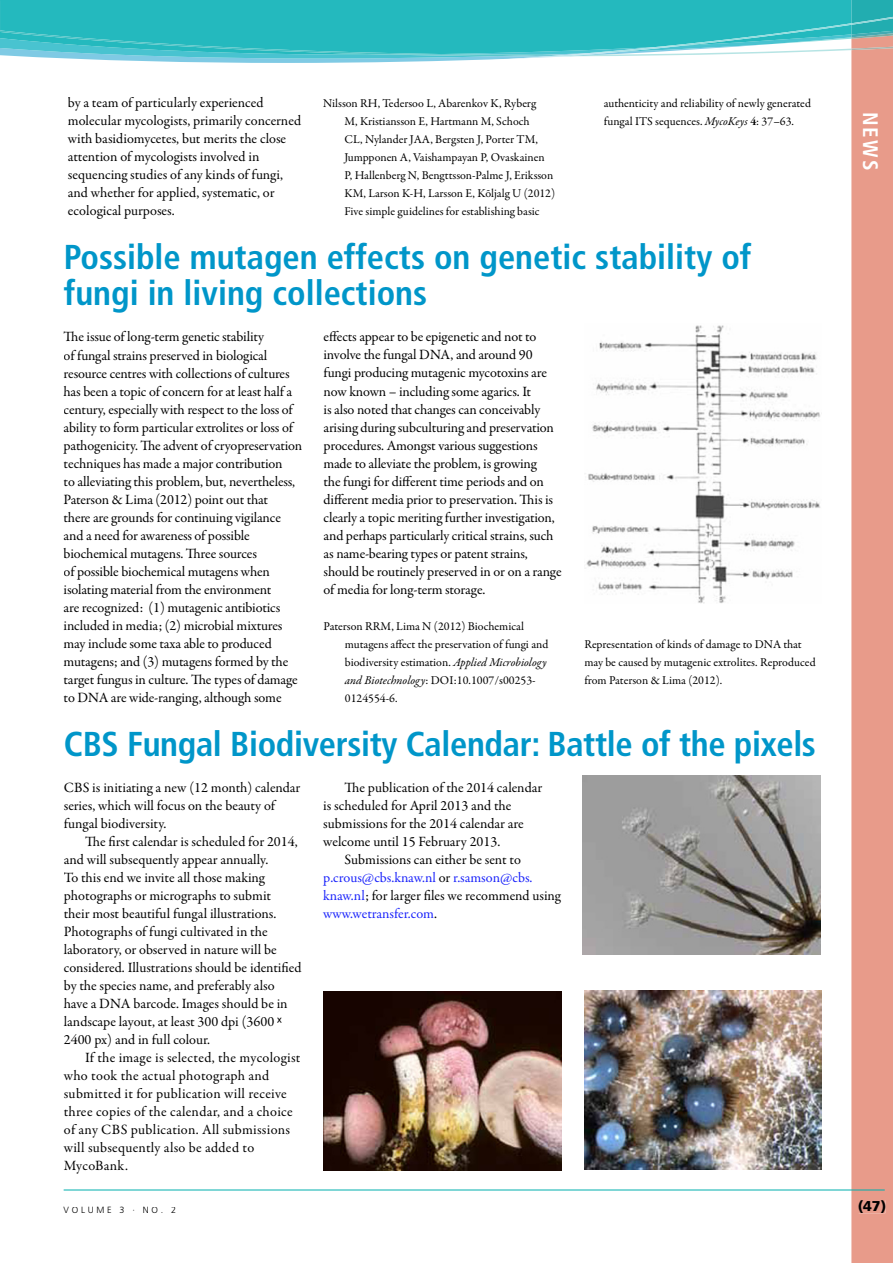
<style>
.page{position:relative;width:893px;height:1263px;background:#fff}
.page>*{position:absolute;margin:0;border:0;box-sizing:border-box;transform-origin:0 0}
.t1{font:700 condensed 34.5px/36px "Frutiger LT Std";color:#0096c9}
.t2{font:700 condensed 21px "Frutiger LT Std";color:#fff}
.t3{font:14.25px/18px "Garamond Premr Pro";letter-spacing:-.01em;color:#000}
.t4{font:14.25px/18px "Garamond Premr Pro";letter-spacing:.02em;color:#000}
.t5{font:900 14.25px "Frutiger LT Std";color:#000}
.t6{font:12px/18px "Garamond Premr Pro";color:#000}
.t7{font:300 9px "Frutiger LT Std";letter-spacing:.3em;color:#000}
.s1{font-style:italic}
.s2{font-weight:600}
.s3{font-family:"Arial"}
.s4{color:#1922fb}
</style>
<div class="page">
<svg style="left:851px;top:69px;width:42px;height:1194px;background:#e9a191"></svg>
<svg style="left:0;top:0;width:893px;height:69px"></svg>
<hr style="left:64px;top:1189px;width:821px;height:1px;background:#00afad">
<div style="left:859px;top:1200px;width:26px;height:13px;background:#e89b8a"></div>
<img style="left:585px;top:325px;width:236px;height:279px">
<img style="left:583px;top:775px;width:238px;height:179px">
<img style="left:584px;top:991px;width:238px;height:178px">
<img style="left:323px;top:991px;width:238px;height:179px">
<p class="t3" style="left:68px;top:95px;width:235px">by a team of particularly experienced molecular mycologists, primarily concerned with basidiomycetes, but merits the close attention of mycologists involved in sequencing studies of any kinds of fungi, and whether for applied, systematic, or ecological purposes.</p>
<p class="t6" style="left:344px;top:95px;width:212px;text-indent:-21px">Nilsson RH, Tedersoo L, Abarenkov K, Ryberg<br>M, Kristiansson E, Hartmann M, Schoch<br>CL, Nylander JAA, Bergsten J, Porter TM, Jumpponen A, Vaishampayan P, Ovaskainen P, Hallenberg N, Bengttsson-Palme J, Eriksson KM, Larson K-H, Larsson E, Kõljalg U (2012)<br>Five simple guidelines for establishing basic</p>
<p class="t6" style="left:604px;top:95px;width:209px">authenticity and reliability of newly generated fungal ITS sequences. <span class="s1">MycoKeys</span> <span class="s2">4</span>: 37–63.</p>
<h1 class="t1" style="left:64px;top:241px;width:689px">Possible mutagen effects on genetic stability of fungi in living collections</h1>
<p class="t3" style="left:64px;top:329px;width:240px">The issue of long-term genetic stability<br>of fungal strains preserved in biological resource centres with collections of cultures has been a topic of concern for at least half a century, especially with respect to the loss of ability to form particular extrolites or loss of pathogenicity. The advent of cryopreservation techniques has made a major contribution<br>to alleviating this problem, but, nevertheless, Paterson &amp; Lima (2012) point out that<br>there are grounds for continuing vigilance and a need for awareness of possible biochemical mutagens. Three sources<br>of possible biochemical mutagens when isolating material from the environment<br>are recognized: (1) mutagenic antibiotics included in media; (2) microbial mixtures may include some taxa able to produced mutagens; and (3) mutagens formed by the target fungus in culture. The types of damage to DNA are wide-ranging, although some</p>
<p class="t3" style="left:324px;top:329px;width:240px">effects appear to be epigenetic and not to involve the fungal DNA, and around 90 fungi producing mutagenic mycotoxins are now known – including some agarics. It<br>is also noted that changes can conceivably arising during subculturing and preservation procedures. Amongst various suggestions made to alleviate the problem, is growing<br>the fungi for different time periods and on different media prior to preservation. This is clearly a topic meriting further investigation, and perhaps particularly critical strains, such as name-bearing types or patent strains, should be routinely preserved in or on a range of media for long-term storage.</p>
<p class="t6" style="left:345px;top:618px;width:205px;text-indent:-21px">Paterson RRM, Lima N (2012) Biochemical mutagens affect the preservation of fungi and biodiversity estimation. <span class="s1">Applied Microbiology and Biotechnology</span>: DOI:10.1007/s00253- 0124554-6.</p>
<h1 class="t1" style="left:64px;top:728px;width:754px">CBS Fungal Biodiversity Calendar: Battle of the pixels</h1>
<p class="t3" style="left:64px;top:780px;width:238px">CBS is initiating a new (12 month) calendar series, which will focus on the beauty of fungal biodiversity.</p>
<p class="t3" style="left:64px;top:834px;width:239px;text-indent:21px">The first calendar is scheduled for 2014, and will subsequently appear annually.<br>To this end we invite all those making photographs or micrographs to submit<br>their most beautiful fungal illustrations.<br>Photographs of fungi cultivated in the laboratory, or observed in nature will be considered. Illustrations should be identified by the species name, and preferably also have a DNA barcode. Images should be in landscape layout, at least 300 dpi (3600 <span class="s3">- </span>2400 px) and in full colour.</p>
<p class="t4" style="left:64px;top:1050px;width:238px;text-indent:21px">If the image is selected, the mycologist who took the actual photograph and submitted it for publication will receive three copies of the calendar, and a choice of any CBS publication. All submissions will subsequently also be added to MycoBank.</p>
<p class="t6" style="left:584px;top:636px;width:233px">Representation of kinds of damage to DNA that may be caused by mutagenic extrolites. Reproduced from Paterson &amp; Lima (2012).</p>
<p class="t3" style="left:323px;top:780px;width:220px;text-indent:21px">The publication of the 2014 calendar is scheduled for April 2013 and the submissions for the 2014 calendar are welcome until 15 February 2013.</p>
<p class="t3" style="left:323px;top:852px;width:239px;text-indent:21px">Submissions can either be sent to <span class="s4">p.crous@cbs.knaw.nl</span> or <span class="s4">r.samson@cbs. knaw.nl</span>; for larger files we recommend using <span class="s4">www.wetransfer.com</span>.</p>
<h2 class="t2" style="left:879px;top:112px;width:60px;rotate:90deg">NEWS</h2>
<p class="t7" style="left:64px;top:1205px;width:114px">VOLUME 3 · NO. 2</p>
<p class="t5" style="left:858px;top:1198px;width:30px">(47)</p>
</div>
